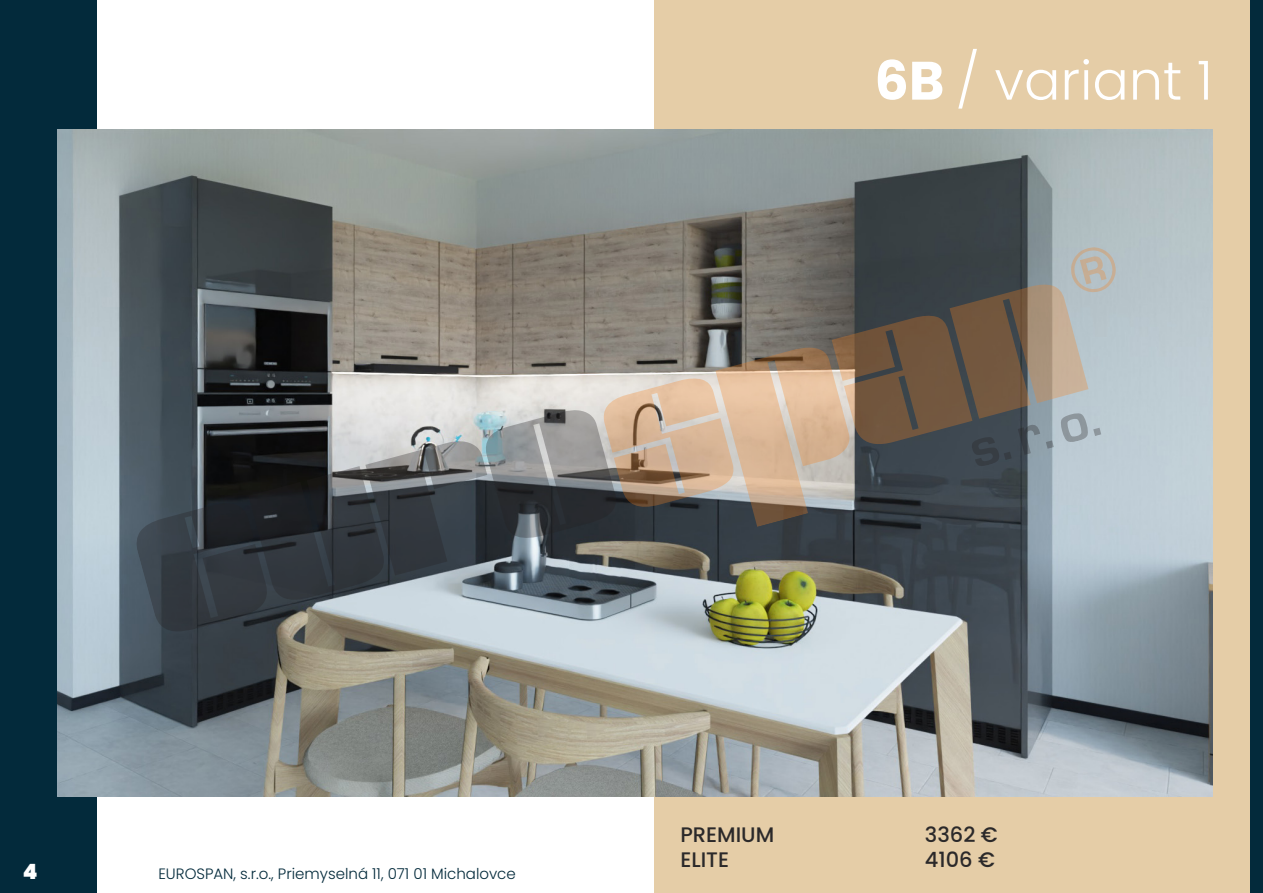
<style>
.page{position:relative;width:1263px;height:893px;background:#fff}
.page>*{position:absolute;margin:0;border:0;box-sizing:border-box;transform-origin:0 0}
.t1{font:300 54px "Poppins";color:#fff}
.t2{font:500 21px "Poppins";color:#2b292a}
.t3{font:900 21px "Poppins";color:#fff}
.t4{font:300 15px "Poppins";color:#032a3b}
.s1{font-weight:700}
</style>
<div class="page">
<div style="left:0;top:0;width:96px;height:893px;background:#032a3b"></div>
<div style="left:655px;top:0;width:608px;height:893px;background:#e5cda7"></div>
<img style="left:58px;top:130px;width:1155px;height:666px">
<div style="left:1250px;top:0;width:13px;height:893px;background:#032a3b"></div>
<svg style="left:136px;top:410px;width:480px;height:221px;background:#5d6368"></svg>
<svg style="left:601px;top:247px;width:515px;height:280px;background:#857d73"></svg>
<svg style="left:971px;top:437px;width:41px;height:29px"></svg>
<svg style="left:1018px;top:424px;width:22px;height:31px"></svg>
<svg style="left:1046px;top:440px;width:8px;height:9px"></svg>
<svg style="left:1060px;top:413px;width:41px;height:29px"></svg>
<p class="t1" style="left:874px;top:49px;width:340px"><span class="s1">6B</span> / variant 1</p>
<h2 class="t3" style="left:23px;top:860px;width:16px">4</h2>
<p class="t4" style="left:158px;top:865px;width:359px">EUROSPAN, s.r.o., Priemyselná 11, 071 01 Michalovce</p>
<p class="t2" style="left:680px;top:822px;width:95px">PREMIUM</p>
<p class="t2" style="left:925px;top:822px;width:74px">3362 €</p>
<p class="t2" style="left:680px;top:847px;width:50px">ELITE</p>
<p class="t2" style="left:925px;top:847px;width:72px">4106 €</p>
</div>
